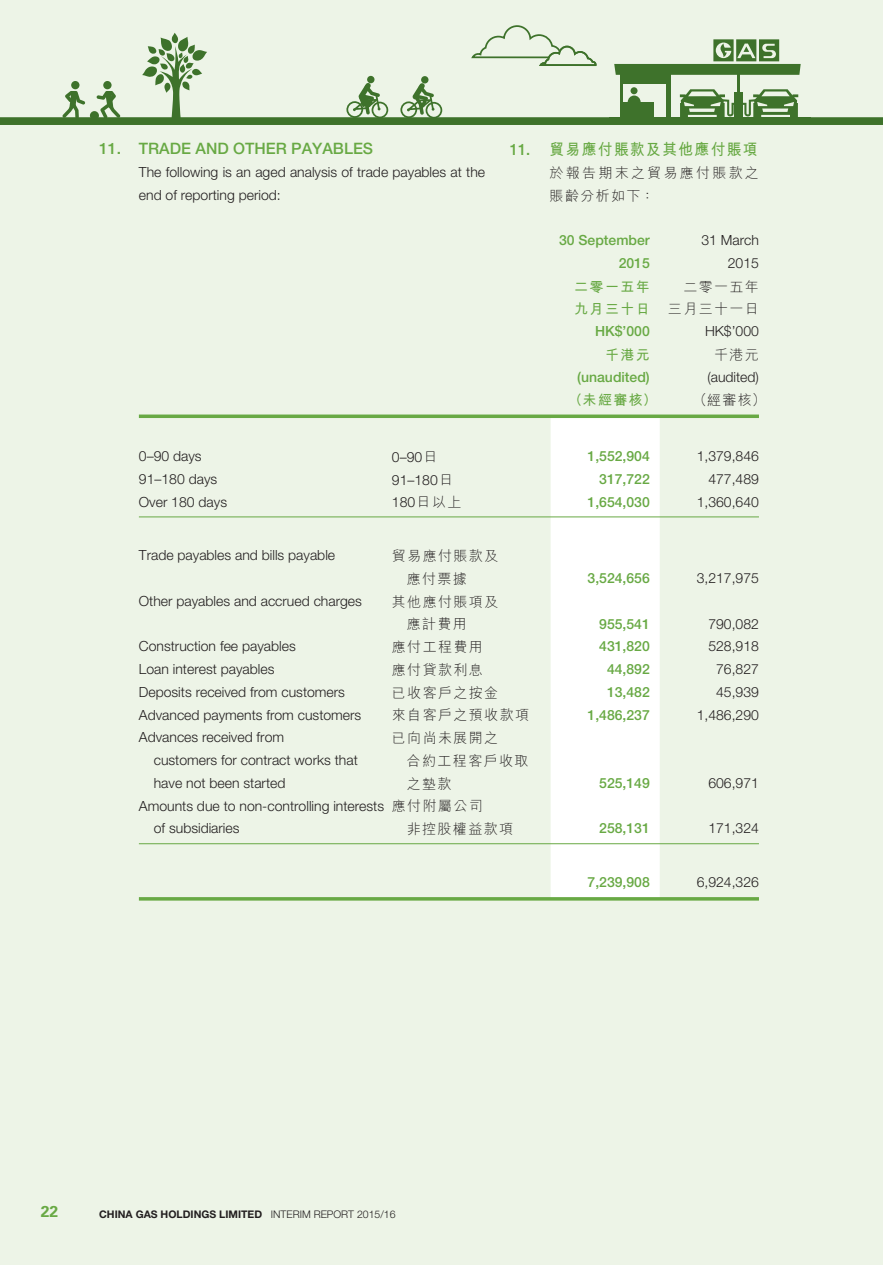
<style>
.page{position:relative;width:883px;height:1265px;background:#edf4e7}
.page>*{position:absolute;margin:0;border:0;box-sizing:border-box;transform-origin:0 0}
.t1{font:500 15.75px "Helvetica Neue LT Std";color:#68a944}
.t2{font:700 15.75px "M Hei HK";letter-spacing:.1em;color:#68a944;scale:.93 1}
.t3{font:700 15.75px "Univers LT Std";color:#68a944}
.t4{font:300 14px/22.8px "Helvetica Neue LT Std";color:#231f20}
.t5{font:500 14px "Helvetica Neue LT Std";color:#68a944}
.t6{font:300 14px/22.8px "M Hei HK";letter-spacing:.1em;color:#231f20}
.t7{font:300 14px/22.8px "M Hei HK";letter-spacing:.165em;color:#231f20}
.t8{font:700 14px/22.8px "M Hei HK";letter-spacing:.1em;color:#68a944}
.t9{font:700 10.5px "Helvetica Neue LT Std";color:#231f20}
.s1{font-family:"Helvetica Neue LT Std";font-weight:500}
.s2{font-family:"M Hei HK"}
.s3{font-weight:300}
</style>
<div class="page">
<svg style="left:0;top:25px;width:883px;height:100px"></svg>
<div style="left:551px;top:418px;width:109px;height:479px;background:#fff"></div>
<hr style="left:139px;top:516px;width:620px;height:1px;background:#68a944">
<hr style="left:139px;top:843px;width:620px;height:1px;background:#68a944">
<svg style="left:139px;top:897px;width:620px;height:4px;background:#78b258"></svg>
<hr style="left:139px;top:415px;width:620px;height:3px;background:#68a944">
<p class="t1" style="left:99px;top:143px;width:275px">11. TRADE AND OTHER PAYABLES</p>
<p class="t4" style="left:139px;top:162px;width:348px">The following is an aged analysis of trade payables at the end of reporting period:</p>
<p class="t2" style="left:510px;top:144px;width:268px"><span class="s1">11.</span> 貿易應付賬款及其他應付賬項</p>
<p class="t7" style="left:550px;top:163px;width:211px">於報告期末之貿易應付賬款之賬齡分析如下：</p>
<p class="t5" style="left:559px;top:235px;width:92px">30 September</p>
<p class="t4" style="left:701px;top:231px;width:59px">31 March</p>
<p class="t5" style="left:619px;top:258px;width:33px">2015</p>
<p class="t4" style="left:728px;top:253px;width:33px">2015</p>
<p class="t8" style="left:574px;top:277px;width:77px">二零一五年九月三十日</p>
<p class="t6" style="left:668px;top:277px;width:92px;text-align:right">二零一五年三月三十一日</p>
<p class="t5" style="left:595px;top:326px;width:56px">HK$’000</p>
<p class="t4" style="left:705px;top:322px;width:55px">HK$’000</p>
<p class="t8" style="left:605px;top:345px;width:46px">千港元</p>
<p class="t6" style="left:714px;top:345px;width:46px">千港元</p>
<p class="t5" style="left:577px;top:372px;width:74px">(unaudited)</p>
<p class="t4" style="left:707px;top:367px;width:53px">(audited)</p>
<p class="t8" style="left:569px;top:391px;width:90px">（未經審核）</p>
<p class="t6" style="left:693px;top:391px;width:74px">（經審核）</p>
<p class="t4" style="left:139px;top:446px;width:64px">0–90 days</p>
<p class="t4" style="left:392px;top:447px;width:47px">0–90<span class="s2">日</span></p>
<p class="t5" style="left:588px;top:451px;width:64px">1,552,904</p>
<p class="t4" style="left:697px;top:446px;width:64px">1,379,846</p>
<p class="t4" style="left:139px;top:469px;width:80px">91–180 days</p>
<p class="t4" style="left:392px;top:470px;width:63px">91–180<span class="s2">日</span></p>
<p class="t5" style="left:599px;top:474px;width:52px">317,722</p>
<p class="t4" style="left:708px;top:469px;width:52px">477,489</p>
<p class="t4" style="left:139px;top:492px;width:90px">Over 180 days</p>
<p class="t4" style="left:392px;top:492px;width:71px">180<span class="s2">日以上</span></p>
<p class="t5" style="left:588px;top:497px;width:64px">1,654,030</p>
<p class="t4" style="left:697px;top:492px;width:64px">1,360,640</p>
<p class="t4" style="left:139px;top:546px;width:198px">Trade payables and bills payable</p>
<p class="t6" style="left:407px;top:546px;width:93px;text-indent:-15px">貿易應付賬款及應付票據</p>
<p class="t4" style="left:139px;top:591px;width:225px">Other payables and accrued charges</p>
<p class="t6" style="left:407px;top:592px;width:93px;text-indent:-15px">其他應付賬項及應計費用</p>
<p class="t5" style="left:588px;top:573px;width:64px">3,524,656</p>
<p class="t4" style="left:697px;top:568px;width:64px">3,217,975</p>
<p class="t5" style="left:599px;top:619px;width:52px">955,541</p>
<p class="t4" style="left:708px;top:614px;width:52px">790,082</p>
<p class="t4" style="left:139px;top:637px;width:158px">Construction fee payables</p>
<p class="t6" style="left:392px;top:637px;width:92px">應付工程費用</p>
<p class="t5" style="left:599px;top:641px;width:52px">431,820</p>
<p class="t4" style="left:708px;top:637px;width:52px">528,918</p>
<p class="t4" style="left:139px;top:659px;width:137px">Loan interest payables</p>
<p class="t6" style="left:392px;top:660px;width:92px">應付貸款利息</p>
<p class="t5" style="left:607px;top:664px;width:44px">44,892</p>
<p class="t4" style="left:716px;top:659px;width:44px">76,827</p>
<p class="t4" style="left:139px;top:682px;width:208px">Deposits received from customers</p>
<p class="t6" style="left:392px;top:683px;width:108px">已收客戶之按金</p>
<p class="t5" style="left:607px;top:687px;width:44px">13,482</p>
<p class="t4" style="left:716px;top:682px;width:44px">45,939</p>
<p class="t4" style="left:139px;top:705px;width:224px">Advanced payments from customers</p>
<p class="t6" style="left:392px;top:706px;width:139px">來自客戶之預收款項</p>
<p class="t5" style="left:588px;top:710px;width:64px">1,486,237</p>
<p class="t4" style="left:697px;top:705px;width:64px">1,486,290</p>
<p class="t4" style="left:154px;top:728px;width:206px;text-indent:-15px">Advances received from<br>customers for contract works that have not been started</p>
<p class="t6" style="left:407px;top:728px;width:123px;text-indent:-15px">已向尚未展開之<br>合約工程客戶收取之墊款</p>
<p class="t5" style="left:599px;top:778px;width:52px">525,149</p>
<p class="t4" style="left:708px;top:773px;width:52px">606,971</p>
<p class="t4" style="left:154px;top:796px;width:232px;text-indent:-15px">Amounts due to non-controlling interests of subsidiaries</p>
<p class="t6" style="left:407px;top:797px;width:108px;text-indent:-15px">應付附屬公司<br>非控股權益款項</p>
<p class="t5" style="left:599px;top:823px;width:52px">258,131</p>
<p class="t4" style="left:708px;top:819px;width:52px">171,324</p>
<p class="t5" style="left:588px;top:877px;width:64px">7,239,908</p>
<p class="t4" style="left:697px;top:872px;width:64px">6,924,326</p>
<p class="t3" style="left:41px;top:1206px;width:19px">22</p>
<p class="t9" style="left:99px;top:1210px;width:298px">CHINA GAS HOLDINGS LIMITED <span class="s3">INTERIM REPORT 2015/16</span></p>
</div>
